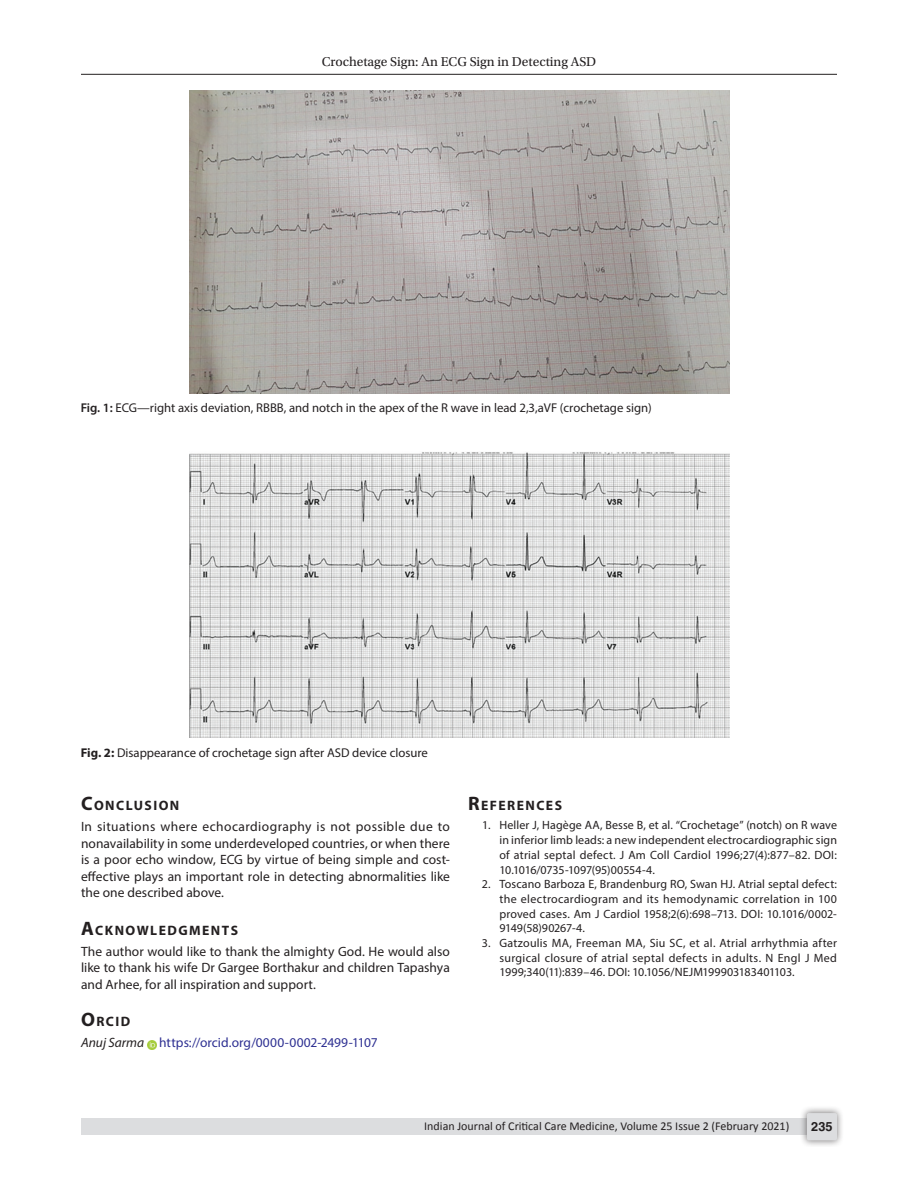
<style>
.page{position:relative;width:918px;height:1188px;background:#fff}
.page>*{position:absolute;margin:0;border:0;box-sizing:border-box;transform-origin:0 0}
.Head-1{font:700 13.65px "Myriad Pro";letter-spacing:.105em;color:#231f20}
.Para-NoIndent{font:13.5px/16.5px "Myriad Pro";letter-spacing:.005em;color:#231f20;text-align:justify}
.Para-NoIndent-2{font:13.5px "Myriad Pro";color:#2e3092}
.t1{font:13.5px "Utopia Std";color:#231f20}
.FigCaption{font:12.75px "Myriad Pro";color:#231f20}
.t2{font:700 12.75px "Helvetica LT Std";color:#231f20}
.References{font:12px/14.7px "Myriad Pro";letter-spacing:.01em;color:#231f20;text-align:justify}
.t3{font:12px "Calibri";color:#231f20}
.s1{font-weight:600}
.s2{font-weight:700}
.s3{font-size:19.5px}
.s4{font-style:italic;color:#231f20}
</style>
<div class="page">
<hr style="left:81px;top:74px;width:756px;height:1px;background:#231f20">
<div style="left:81px;top:1119px;width:756px;height:16px;background:#dcdddf"></div>
<div style="left:800px;top:1106px;width:44px;height:41px;background:#231f20;opacity:.61"></div>
<div style="left:807px;top:1113px;width:30px;height:27px;background:#dcdddf;border-radius:2px"></div>
<svg style="left:147px;top:1040px;width:9px;height:9px"></svg>
<img style="left:189px;top:90px;width:540px;height:303px">
<img style="left:189px;top:452px;width:540px;height:286px">
<p class="t1" style="left:322px;top:55px;width:276px">Crochetage Sign: An ECG Sign in Detecting ASD</p>
<p class="FigCaption" style="left:81px;top:400px;width:573px"><span class="s1">Fig. 1:</span> ECG—right axis deviation, RBBB, and notch in the apex of the R wave in lead 2,3,aVF (crochetage sign)</p>
<p class="FigCaption" style="left:81px;top:745px;width:349px"><span class="s2">Fig. 2:</span> Disappearance of crochetage sign after ASD device closure</p>
<p class="Head-1" style="left:81px;top:797px;width:100px"><span class="s3">C</span>ONCLUSION</p>
<p class="Para-NoIndent" style="left:81px;top:818px;width:371px">In situations where echocardiography is not possible due to nonavailability in some underdeveloped countries, or when there is a poor echo window, ECG by virtue of being simple and cost&shy;effective plays an important role in detecting abnormalities like the one described above.</p>
<p class="Head-1" style="left:81px;top:921px;width:159px"><span class="s3">A</span>CKNOWLEDGMENTS</p>
<p class="Para-NoIndent" style="left:81px;top:943px;width:370px">The author would like to thank the almighty God. He would also like to thank his wife Dr Gargee Borthakur and children Tapashya and Arhee, for all inspiration and support.</p>
<p class="Head-1" style="left:81px;top:1013px;width:50px"><span class="s3">O</span>RCID</p>
<p class="Para-NoIndent-2" style="left:81px;top:1034px;width:298px"><span class="s4">Anuj Sarma</span> https://orcid.org/0000-0002-2499-1107</p>
<p class="Head-1" style="left:468px;top:797px;width:96px"><span class="s3">R</span>EFERENCES</p>
<p class="References" style="left:500px;top:818px;width:339px;text-indent:-17px">1. Heller J, Hagège AA, Besse B, et al. “Crochetage” (notch) on R wave in inferior limb leads: a new independent electrocardiographic sign of atrial septal defect. J Am Coll Cardiol 1996;27(4):877–82. DOI:<br>10.1016/0735-1097(95)00554-4.</p>
<p class="References" style="left:500px;top:877px;width:339px;text-indent:-18px">2. Toscano Barboza E, Brandenburg RO, Swan HJ. Atrial septal defect: the electrocardiogram and its hemodynamic correlation in 100 proved cases. Am J Cardiol 1958;2(6):698–713. DOI: 10.1016/0002- 9149(58)90267-4.</p>
<p class="References" style="left:500px;top:936px;width:339px;text-indent:-18px">3. Gatzoulis MA, Freeman MA, Siu SC, et al. Atrial arrhythmia after surgical closure of atrial septal defects in adults. N Engl J Med 1999;340(11):839–46. DOI: 10.1056/NEJM199903183401103.</p>
<p class="t3" style="left:424px;top:1118px;width:367px">Indian Journal of Critical Care Medicine, Volume 25 Issue 2 (February 2021)</p>
<p class="t2" style="left:811px;top:1119px;width:23px">235</p>
</div>
